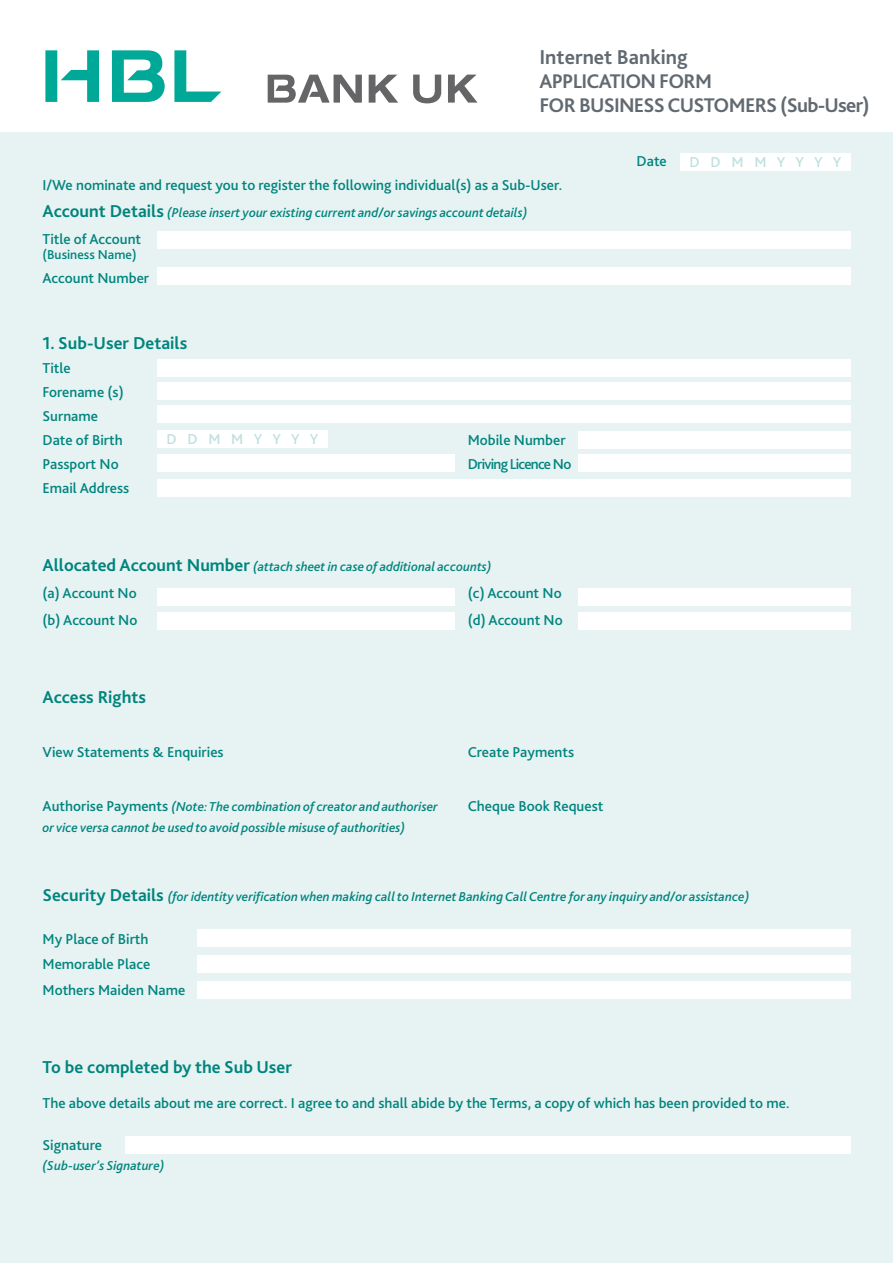
<style>
.page{position:relative;width:893px;height:1263px;background:#fff}
.page>*{position:absolute;margin:0;border:0;box-sizing:border-box;transform-origin:0 0}
.t1{font:700 21px "Bliss 2";color:#616971}
.t2{font:700 20.7px/24px "Bliss 2";letter-spacing:-.035em;color:#616971}
.t3{font:700 18px "Bliss 2";color:#00847e}
.t4{font:500 15px/24px "Bliss 2";color:#00847e}
.t5{font:500 15px "Bliss 2";letter-spacing:.68em;color:#bfe0df}
.t6{font:500 15px "Bliss 2";letter-spacing:-.05em;color:#00847e}
.t7{font:italic 500 13.5px "Bliss 2";color:#00847e}
.t8{font:500 13.5px "Bliss 2";color:#00847e}
.s1{font-weight:700;font-style:normal;font-size:18px}
.s2{font-style:normal;font-size:15px}
</style>
<div class="page">
<div style="left:0;top:132px;width:893px;height:1131px;background:#e6f3f2"></div>
<svg style="left:45px;top:50px;width:176px;height:52px"></svg>
<svg style="left:448px;top:75px;width:29px;height:28px"></svg>
<svg style="left:413px;top:75px;width:28px;height:28px"></svg>
<svg style="left:268px;top:75px;width:130px;height:28px"></svg>
<div style="left:157px;top:231px;width:693px;height:17px;background:#fff"></div>
<div style="left:157px;top:268px;width:693px;height:17px;background:#fff"></div>
<div style="left:680px;top:153px;width:170px;height:17px;background:#fff"></div>
<div style="left:157px;top:359px;width:693px;height:17px;background:#fff"></div>
<div style="left:157px;top:383px;width:693px;height:17px;background:#fff"></div>
<div style="left:157px;top:406px;width:693px;height:17px;background:#fff"></div>
<div style="left:578px;top:455px;width:272px;height:17px;background:#fff"></div>
<div style="left:157px;top:455px;width:298px;height:17px;background:#fff"></div>
<div style="left:157px;top:479px;width:693px;height:17px;background:#fff"></div>
<div style="left:578px;top:431px;width:272px;height:17px;background:#fff"></div>
<div style="left:157px;top:431px;width:170px;height:17px;background:#fff"></div>
<div style="left:125px;top:1136px;width:725px;height:17px;background:#fff"></div>
<div style="left:157px;top:588px;width:298px;height:17px;background:#fff"></div>
<div style="left:157px;top:613px;width:298px;height:17px;background:#fff"></div>
<div style="left:578px;top:588px;width:272px;height:17px;background:#fff"></div>
<div style="left:578px;top:613px;width:272px;height:17px;background:#fff"></div>
<div style="left:197px;top:930px;width:653px;height:17px;background:#fff"></div>
<div style="left:197px;top:955px;width:653px;height:17px;background:#fff"></div>
<div style="left:197px;top:981px;width:653px;height:17px;background:#fff"></div>
<h1 class="t1" style="left:539px;top:49px;width:150px">Internet Banking</h1>
<h2 class="t2" style="left:539px;top:71px;width:332px">APPLICATION FORM<br>FOR BUSINESSCUSTOMERS (Sub-User)</h2>
<p class="t4" style="left:43px;top:174px;width:521px">I/We nominate and request you to register the following individual(s) as a Sub-User.</p>
<p class="t7" style="left:43px;top:207px;width:486px"><span class="s1">Account Details</span> (Please insert your existing current and/or savings account details)</p>
<p class="t4" style="left:43px;top:228px;width:100px">Title of Account</p>
<p class="t8" style="left:43px;top:249px;width:96px">(Business Name)</p>
<p class="t4" style="left:43px;top:267px;width:108px">Account Number</p>
<p class="t3" style="left:43px;top:336px;width:146px">1. Sub-User Details</p>
<p class="t4" style="left:43px;top:357px;width:83px">Title<br>Forename (s)<br>Surname<br>Date of Birth</p>
<p class="t5" style="left:166px;top:433px;width:154px">DDMMYYYY</p>
<p class="t4" style="left:468px;top:429px;width:99px">Mobile Number</p>
<p class="t4" style="left:43px;top:453px;width:78px">Passport No</p>
<p class="t6" style="left:468px;top:458px;width:105px">Driving Licence No</p>
<p class="t4" style="left:43px;top:477px;width:88px">Email Address</p>
<p class="t7" style="left:43px;top:562px;width:450px"><span class="s1">Allocated Account Number</span> (attach sheet in case of additional accounts)</p>
<p class="t4" style="left:43px;top:583px;width:96px">(a) Account No</p>
<p class="t4" style="left:468px;top:583px;width:95px">(c) Account No</p>
<p class="t4" style="left:43px;top:610px;width:96px">(b) Account No</p>
<p class="t4" style="left:468px;top:610px;width:96px">(d) Account No</p>
<p class="t3" style="left:43px;top:691px;width:105px">Access Rights</p>
<p class="t4" style="left:43px;top:742px;width:183px">View Statements &amp; Enquiries</p>
<p class="t4" style="left:468px;top:742px;width:108px">Create Payments</p>
<p class="t7" style="left:43px;top:802px;width:397px"><span class="s2">Authorise Payments</span> (Note:The combination of creator and authoriser</p>
<p class="t4" style="left:468px;top:796px;width:137px">Cheque Book Request</p>
<p class="t7" style="left:43px;top:822px;width:364px">or vice versa cannot be used to avoid possible misuse of authorities)</p>
<p class="t4" style="left:637px;top:150px;width:32px">Date</p>
<p class="t5" style="left:689px;top:156px;width:154px">DDMMYYYY</p>
<p class="t7" style="left:43px;top:891px;width:708px"><span class="s1">Security Details</span> (for identity verificationwhen making call to Internet BankingCallCentre for any inquiry and/or assistance)</p>
<p class="t4" style="left:43px;top:928px;width:144px;line-height:25.5px">My Place of Birth<br>Memorable Place<br>Mothers Maiden Name</p>
<p class="t3" style="left:43px;top:1060px;width:251px">To be completed by the Sub User</p>
<p class="t4" style="left:43px;top:1092px;width:748px">The above details about me are correct. I agree to and shall abide by the Terms, a copy of which has been provided to me.</p>
<p class="t4" style="left:43px;top:1134px;width:61px">Signature</p>
<p class="t7" style="left:43px;top:1161px;width:123px">(Sub-user’s Signature)</p>
</div>
